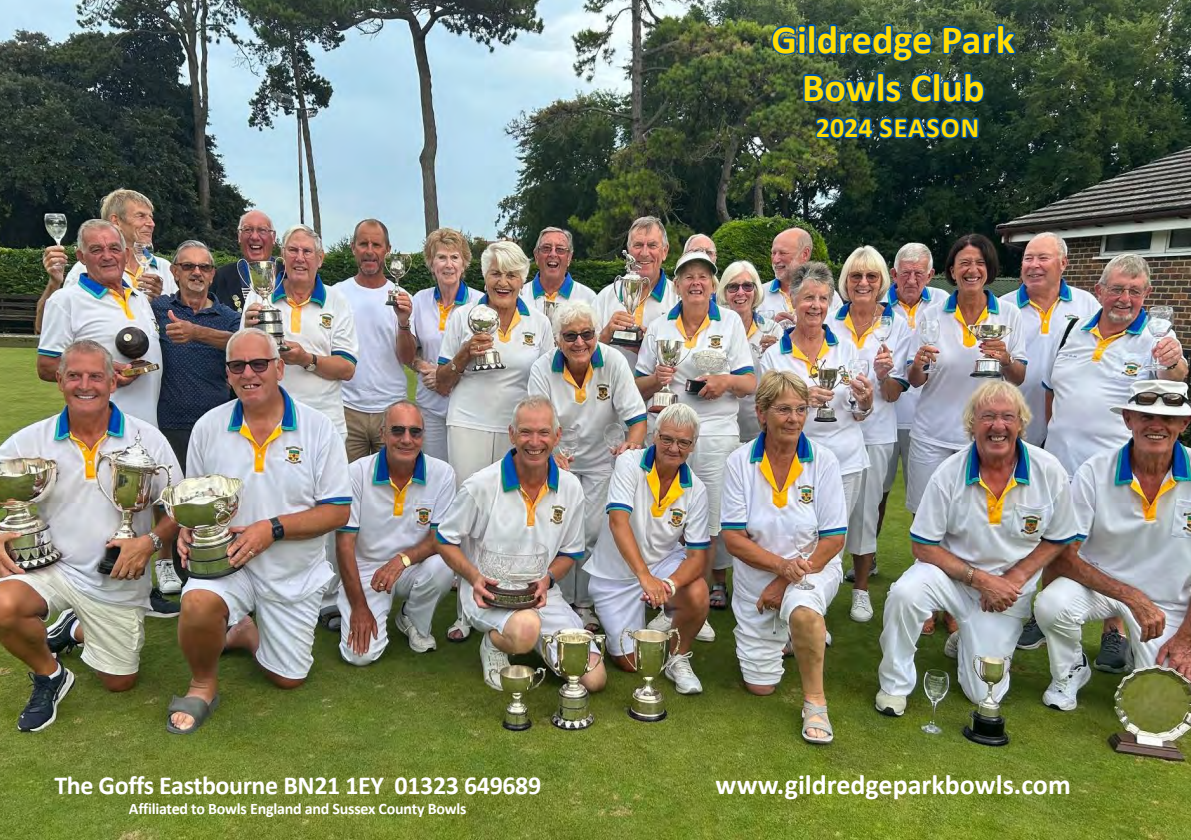
<style>
.page{position:relative;width:1191px;height:840px;background:#fff}
.page>*{position:absolute;margin:0;border:0;box-sizing:border-box;transform-origin:0 0}
.t1{font:700 40px "Calibri";color:#ffdc01}
.t2{font:700 28px "Calibri";color:#fff}
.t3{font:700 28px "Calibri";letter-spacing:.035em;color:#ffdc01}
.t4{font:700 26px "Calibri";letter-spacing:-.015em;color:#fff}
.t5{font:700 16px "Calibri";letter-spacing:-.015em;color:#fff}
</style>
<div class="page">
<img style="left:0;top:0;width:1191px;height:839px">
<svg style="left:769px;top:22px;width:249px;height:124px;background:#264c53"></svg>
<p class="t1" style="left:771px;top:14px;width:245px">Gildredge Park</p>
<p class="t1" style="left:802px;top:62px;width:184px">Bowls Club</p>
<p class="t3" style="left:816px;top:109px;width:165px">2024 SEASON</p>
<p class="t4" style="left:54px;top:768px;width:488px">The Goffs Eastbourne BN21 1EY 01323 649689</p>
<p class="t2" style="left:715px;top:766px;width:357px">www.gildredgeparkbowls.com</p>
<p class="t5" style="left:129px;top:798px;width:339px">Affiliated to Bowls England and Sussex County Bowls</p>
</div>
